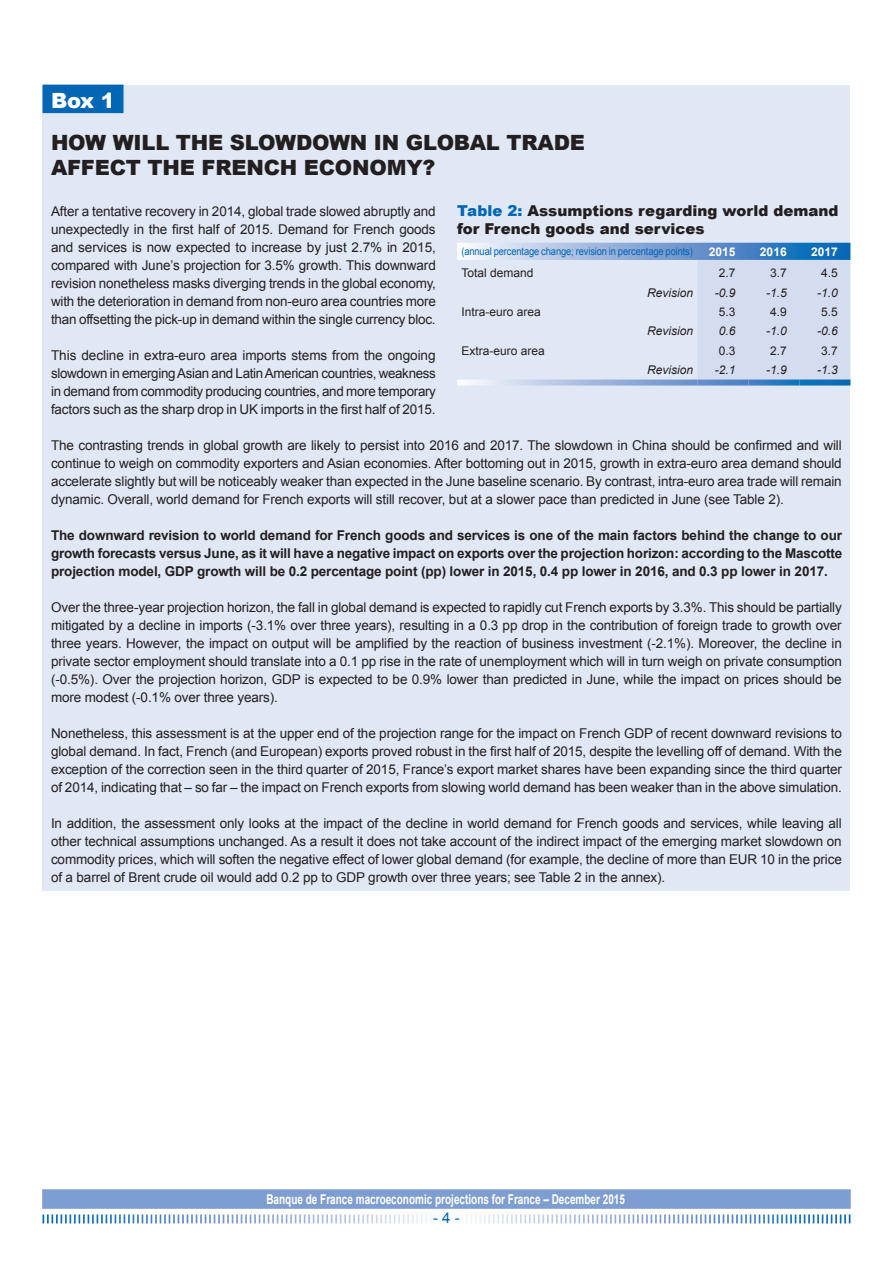
<style>
.page{position:relative;width:893px;height:1263px;background:#fff}
.page>*{position:absolute;margin:0;border:0;box-sizing:border-box;transform-origin:0 0}
.t1{font:900 21px/25.2px "Arial";letter-spacing:-.01em;color:#231f20}
.t2{font:900 21px "Arial";color:#fff}
.t3{font:900 15px/18px "Arial";color:#231f20}
.t4{font:15px "Arial";color:#0166b3}
.t5{font:13.5px/18px "Arial";letter-spacing:-.01em;color:#231f20;text-align:justify}
.t6{font:700 13.5px/18px "Arial";letter-spacing:-.01em;color:#231f20;text-align:justify}
.t7{font:700 13.5px "Arial";color:#fff;scale:.74 1}
.t8{font:12px "Arial";color:#231f20}
.t9{font:italic 12px "Arial";color:#231f20}
.t10{font:700 12px "Arial";color:#fff}
.t11{font:10.5px "Arial";letter-spacing:-.015em;color:#0166b3;scale:.89 1}
.s1{color:#0166b3}
</style>
<div class="page">
<div style="left:42px;top:1189px;width:809px;height:20px;background:#7e9ed2"></div>
<svg style="left:43px;top:1214px;width:807px;height:9px"></svg>
<div style="left:43px;top:85px;width:807px;height:806px;background:#e1e8f5"></div>
<div style="left:43px;top:85px;width:81px;height:28px;background:#0166b3"></div>
<svg style="left:457px;top:243px;width:393px;height:136px"></svg>
<svg style="left:457px;top:379px;width:240px;height:6px"></svg>
<svg style="left:697px;top:379px;width:51px;height:6px"></svg>
<svg style="left:748px;top:379px;width:51px;height:6px"></svg>
<div style="left:799px;top:379px;width:51px;height:6px;background:#0d6db7"></div>
<h1 class="t2" style="left:51px;top:85px;width:65px">Box 1</h1>
<h1 class="t1" style="left:51px;top:129px;width:535px">HOW WILL THE SLOWDOWN IN GLOBAL TRADE<br>AFFECT THE FRENCH ECONOMY?</h1>
<p class="t5" style="left:51px;top:202px;width:387px">After a tentative recovery in 2014, global trade slowed abruptly and unexpectedly in the first half of 2015. Demand for French goods and services is now expected to increase by just 2.7% in 2015, compared with June’s projection for 3.5% growth. This downward revision nonetheless masks diverging trends in the global economy, with the deterioration in demand from non-euro area countries more than offsetting the pick-up in demand within the single currency bloc.</p>
<p class="t5" style="left:51px;top:346px;width:386px">This decline in extra-euro area imports stems from the ongoing slowdown in emerging Asian and Latin American countries, weakness in demand from commodity producing countries, and more temporary factors such as the sharp drop in UK imports in the first half of 2015.</p>
<p class="t5" style="left:51px;top:436px;width:792px">The contrasting trends in global growth are likely to persist into 2016 and 2017. The slowdown in China should be confirmed and will continue to weigh on commodity exporters and Asian economies. After bottoming out in 2015, growth in extra-euro area demand should accelerate slightly but will be noticeably weaker than expected in the June baseline scenario. By contrast, intra-euro area trade will remain dynamic. Overall, world demand for French exports will still recover, but at a slower pace than predicted in June (see Table 2).</p>
<p class="t6" style="left:51px;top:527px;width:793px">The downward revision to world demand for French goods and services is one of the main factors behind the change to our growth forecasts versus June, as it will have a negative impact on exports over the projection horizon: according to the Mascotte projection model, GDP growth will be 0.2 percentage point (pp) lower in 2015, 0.4 pp lower in 2016, and 0.3 pp lower in 2017.</p>
<p class="t5" style="left:51px;top:598px;width:792px">Over the three-year projection horizon, the fall in global demand is expected to rapidly cut French exports by 3.3%. This should be partially mitigated by a decline in imports (-3.1% over three years), resulting in a 0.3 pp drop in the contribution of foreign trade to growth over three years. However, the impact on output will be amplified by the reaction of business investment (-2.1%). Moreover, the decline in private sector employment should translate into a 0.1 pp rise in the rate of unemployment which will in turn weigh on private consumption (-0.5%). Over the projection horizon, GDP is expected to be 0.9% lower than predicted in June, while the impact on prices should be more modest (-0.1% over three years).</p>
<p class="t5" style="left:51px;top:724px;width:792px">Nonetheless, this assessment is at the upper end of the projection range for the impact on French GDP of recent downward revisions to global demand. In fact, French (and European) exports proved robust in the first half of 2015, despite the levelling off of demand. With the exception of the correction seen in the third quarter of 2015, France’s export market shares have been expanding since the third quarter of 2014, indicating that – so far – the impact on French exports from slowing world demand has been weaker than in the above simulation.</p>
<p class="t5" style="left:51px;top:814px;width:792px">In addition, the assessment only looks at the impact of the decline in world demand for French goods and services, while leaving all other technical assumptions unchanged. As a result it does not take account of the indirect impact of the emerging market slowdown on commodity prices, which will soften the negative effect of lower global demand (for example, the decline of more than EUR 10 in the price of a barrel of Brent crude oil would add 0.2 pp to GDP growth over three years; see Table 2 in the annex).</p>
<p class="t3" style="left:457px;top:201px;width:383px"><span class="s1">Table 2:</span> Assumptions regarding world demand for French goods and services</p>
<p class="t11" style="left:461px;top:244px;width:262px">(annual percentage change; revision in percentage points)</p>
<p class="t10" style="left:709px;top:243px;width:28px">2015</p>
<p class="t10" style="left:760px;top:243px;width:28px">2016</p>
<p class="t10" style="left:811px;top:243px;width:28px">2017</p>
<p class="t8" style="left:461px;top:265px;width:74px">Total demand</p>
<p class="t8" style="left:719px;top:265px;width:18px">2.7</p>
<p class="t8" style="left:770px;top:265px;width:18px">3.7</p>
<p class="t8" style="left:821px;top:265px;width:18px">4.5</p>
<p class="t9" style="left:647px;top:285px;width:48px">Revision</p>
<p class="t9" style="left:715px;top:285px;width:22px">‑0.9</p>
<p class="t9" style="left:766px;top:285px;width:22px">‑1.5</p>
<p class="t9" style="left:817px;top:285px;width:22px">‑1.0</p>
<p class="t8" style="left:461px;top:304px;width:81px">Intra-euro area</p>
<p class="t8" style="left:719px;top:304px;width:18px">5.3</p>
<p class="t8" style="left:770px;top:304px;width:18px">4.9</p>
<p class="t8" style="left:821px;top:304px;width:18px">5.5</p>
<p class="t9" style="left:647px;top:323px;width:48px">Revision</p>
<p class="t9" style="left:719px;top:323px;width:18px">0.6</p>
<p class="t9" style="left:766px;top:323px;width:22px">‑1.0</p>
<p class="t9" style="left:817px;top:323px;width:22px">‑0.6</p>
<p class="t8" style="left:461px;top:343px;width:85px">Extra-euro area</p>
<p class="t8" style="left:719px;top:343px;width:18px">0.3</p>
<p class="t8" style="left:770px;top:343px;width:18px">2.7</p>
<p class="t8" style="left:821px;top:343px;width:18px">3.7</p>
<p class="t9" style="left:647px;top:362px;width:48px">Revision</p>
<p class="t9" style="left:715px;top:362px;width:22px">‑2.1</p>
<p class="t9" style="left:766px;top:362px;width:22px">‑1.9</p>
<p class="t9" style="left:817px;top:362px;width:22px">‑1.3</p>
<p class="t7" style="left:266px;top:1190px;width:486px">Banque de France macroeconomic projections for France – December 2015</p>
<p class="t4" style="left:433px;top:1208px;width:28px">- 4 -</p>
</div>
